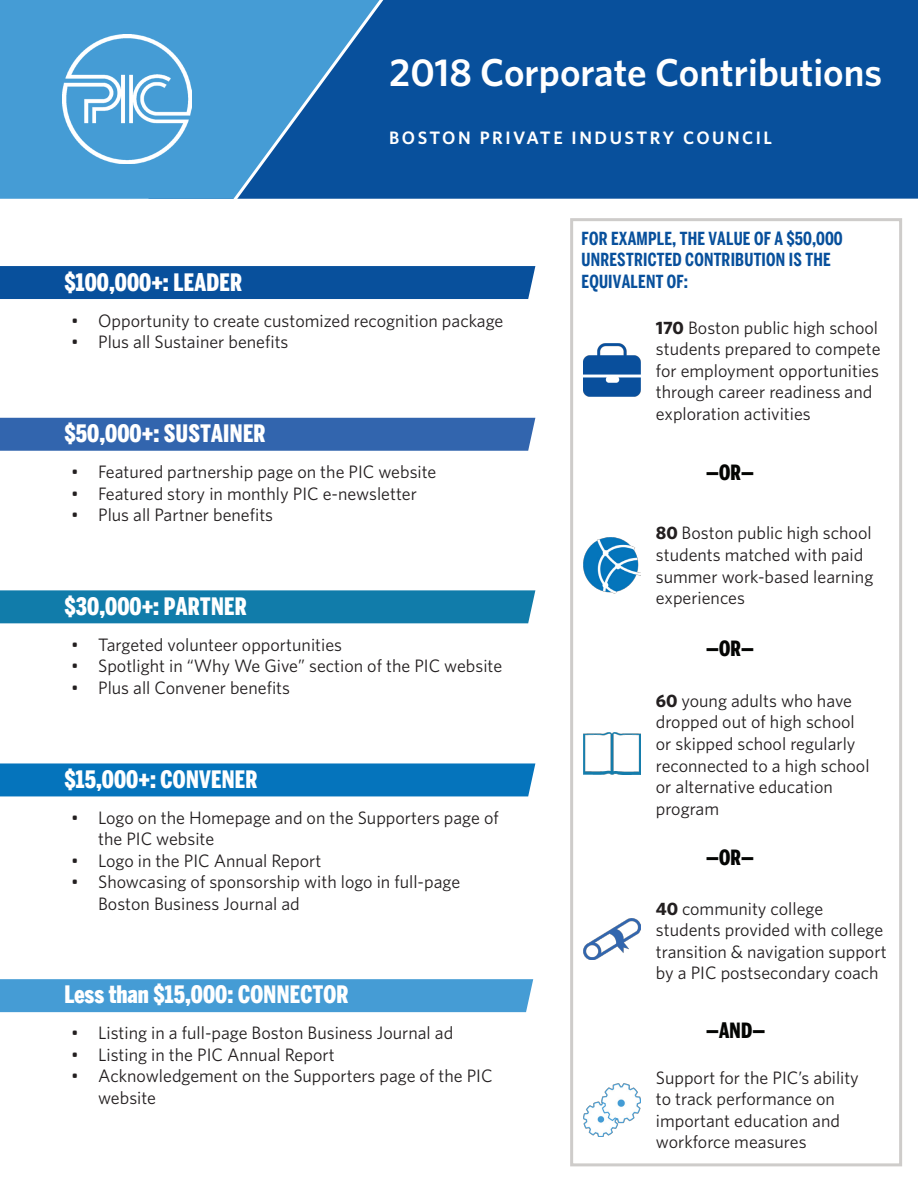
<style>
.page{position:relative;width:918px;height:1188px;background:#fff}
.page>*{position:absolute;margin:0;border:0;box-sizing:border-box;transform-origin:0 0}
.t1{font:600 39px "Whitney";color:#fff}
.t2{font:900 24px "Benton Sans Comp";letter-spacing:.015em;color:#fff}
.t3{font:900 21px "Benton Sans Comp";letter-spacing:.015em;color:#040503}
.t4{font:18px/21.6px "Whitney";color:#231f20}
.t5{font:700 18px/21.6px "Benton Sans Comp";letter-spacing:.015em;color:#08509c}
.t6{font:600 18px "Whitney";letter-spacing:.14em;color:#fff}
.s1{font-weight:700}
</style>
<div class="page">
<div style="left:0;top:266px;width:536px;height:33px;background:#08509c"></div>
<div style="left:0;top:418px;width:536px;height:33px;background:#3265ae"></div>
<div style="left:0;top:590px;width:536px;height:33px;background:#117caa"></div>
<div style="left:0;top:763px;width:536px;height:33px;background:#0574bc"></div>
<div style="left:0;top:979px;width:534px;height:33px;background:#459cd5"></div>
<div style="left:148px;top:0;width:770px;height:199px;background:#08509c"></div>
<div style="left:0;top:0;width:230px;height:199px;background:#459cd5"></div>
<svg style="left:230px;top:0;width:162px;height:199px"></svg>
<img style="left:62px;top:35px;width:129px;height:129px">
<div style="left:570px;top:218px;width:332px;height:948px;border:3px solid #ceccca"></div>
<img style="left:583px;top:733px;width:57px;height:42px">
<img style="left:583px;top:918px;width:57px;height:42px">
<img style="left:583px;top:343px;width:57px;height:53px">
<img style="left:583px;top:1084px;width:57px;height:53px">
<img style="left:583px;top:538px;width:57px;height:56px">
<p class="t1" style="left:389px;top:48px;width:494px">2018 Corporate Contributions</p>
<p class="t6" style="left:389px;top:127px;width:385px">BOSTON PRIVATE INDUSTRY COUNCIL</p>
<p class="t2" style="left:64px;top:268px;width:179px">$100,000+: LEADER</p>
<p class="t4" style="left:71px;top:309px;width:434px">• Opportunity to create customized recognition package</p>
<p class="t4" style="left:71px;top:331px;width:219px">• Plus all Sustainer benefits</p>
<p class="t2" style="left:64px;top:419px;width:203px">$50,000+: SUSTAINER</p>
<p class="t4" style="left:71px;top:461px;width:367px">• Featured partnership page on the PIC website</p>
<p class="t4" style="left:71px;top:482px;width:347px">• Featured story in monthly PIC e-newsletter</p>
<p class="t4" style="left:71px;top:504px;width:204px">• Plus all Partner benefits</p>
<p class="t2" style="left:64px;top:592px;width:184px">$30,000+: PARTNER</p>
<p class="t4" style="left:71px;top:633px;width:272px">• Targeted volunteer opportunities</p>
<p class="t4" style="left:71px;top:655px;width:433px">• Spotlight in “Why We Give” section of the PIC website</p>
<p class="t4" style="left:71px;top:677px;width:220px">• Plus all Convener benefits</p>
<p class="t2" style="left:64px;top:765px;width:195px">$15,000+: CONVENER</p>
<p class="t4" style="left:98px;top:806px;width:402px;text-indent:-27px">• Logo on the Homepage and on the Supporters page of the PIC website</p>
<p class="t4" style="left:71px;top:849px;width:252px">• Logo in the PIC Annual Report</p>
<p class="t4" style="left:98px;top:871px;width:364px;text-indent:-27px">• Showcasing of sponsorship with logo in full-page<br>Boston Business Journal ad</p>
<p class="t2" style="left:64px;top:980px;width:286px">Less than $15,000: CONNECTOR</p>
<p class="t4" style="left:71px;top:1022px;width:384px">• Listing in a full-page Boston Business Journal ad</p>
<p class="t4" style="left:71px;top:1043px;width:265px">• Listing in the PIC Annual Report</p>
<p class="t4" style="left:98px;top:1065px;width:396px;text-indent:-27px">• Acknowledgement on the Supporters page of the PIC website</p>
<p class="t5" style="left:582px;top:227px;width:263px">FOR EXAMPLE, THE VALUE OF A $50,000<br>UNRESTRICTED CONTRIBUTION IS THE<br>EQUIVALENT OF:</p>
<p class="t4" style="left:656px;top:316px;width:226px"><span class="s1">170</span> Boston public high school students prepared to compete for employment opportunities through career readiness and exploration activities</p>
<p class="t3" style="left:706px;top:460px;width:49px">—OR—</p>
<p class="t4" style="left:656px;top:522px;width:219px"><span class="s1">80</span> Boston public high school students matched with paid summer work-based learning experiences</p>
<p class="t3" style="left:706px;top:636px;width:49px">—OR—</p>
<p class="t4" style="left:656px;top:690px;width:215px"><span class="s1">60</span> young adults who have dropped out of high school or skipped school regularly reconnected to a high school or alternative education program</p>
<p class="t3" style="left:706px;top:845px;width:49px">—OR—</p>
<p class="t4" style="left:656px;top:897px;width:232px"><span class="s1">40</span> community college students provided with college transition &amp; navigation support by a PIC postsecondary coach</p>
<p class="t3" style="left:706px;top:1018px;width:60px">—AND—</p>
<p class="t4" style="left:656px;top:1066px;width:205px">Support for the PIC’s ability to track performance on important education and workforce measures</p>
</div>
